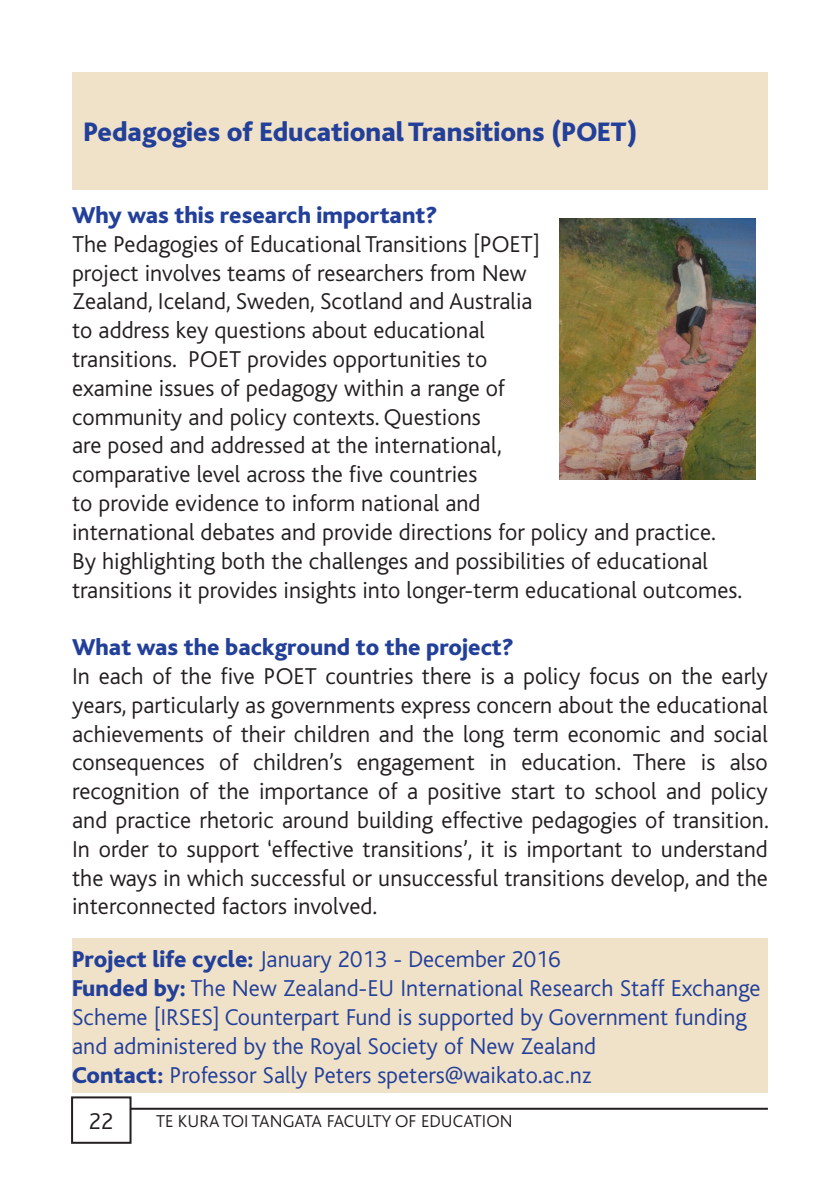
<style>
.page{position:relative;width:840px;height:1191px;background:#fff}
.page>*{position:absolute;margin:0;border:0;box-sizing:border-box;transform-origin:0 0}
.t1{font:800 28px "Bliss CE";color:#223f99}
.t2{font:300 24px/28.8px "Bliss CE";color:#231f20}
.t3{font:300 24px/28.8px "Bliss CE";color:#223f99}
.t4{font:800 24px "Bliss CE";color:#223f99}
.t5{font:300 18px "Bliss CE";color:#231f20}
.s1{font-weight:800}
</style>
<div class="page">
<div style="left:71px;top:1096px;width:60px;height:47px;border:2px solid #231f20"></div>
<div style="left:72px;top:72px;width:695px;height:117px;background:#f0e2c8"></div>
<div style="left:72px;top:938px;width:695px;height:155px;background:#f0e2c8"></div>
<img style="left:559px;top:218px;width:195px;height:261px">
<hr style="left:130px;top:1107px;width:637px;height:2px;background:#231f20">
<p class="t1" style="left:83px;top:117px;width:555px">Pedagogies of Educational Transitions (POET)</p>
<p class="t4" style="left:72px;top:202px;width:366px">Why was this research important?</p>
<p class="t2" style="left:72px;top:230px;width:671px">The Pedagogies of Educational Transitions [POET]<br>project involves teams of researchers from New<br>Zealand, Iceland, Sweden, Scotland and Australia<br>to address key questions about educational<br>transitions. POET provides opportunities to<br>examine issues of pedagogy within a range of<br>community and policy contexts. Questions<br>are posed and addressed at the international,<br>comparative level across the five countries<br>to provide evidence to inform national and<br>international debates and provide directions for policy and practice.<br>By highlighting both the challenges and possibilities of educational transitions it provides insights into longer-term educational outcomes.</p>
<p class="t4" style="left:72px;top:634px;width:442px">What was the background to the project?</p>
<p class="t2" style="left:72px;top:662px;width:697px;text-align:justify">In each of the five POET countries there is a policy focus on the early years, particularly as governments express concern about the educational achievements of their children and the long term economic and social consequences of children’s engagement in education. There is also recognition of the importance of a positive start to school and policy and practice rhetoric around building effective pedagogies of transition.<br>In order to support ‘effective transitions’, it is important to understand the ways in which successful or unsuccessful transitions develop, and the interconnected factors involved.</p>
<p class="t3" style="left:72px;top:945px;width:490px"><span class="s1">Project life cycle:</span> January 2013 - December 2016</p>
<p class="t3" style="left:72px;top:974px;width:689px"><span class="s1">Funded by:</span> The New Zealand-EU International Research Staff Exchange<br>Scheme [IRSES] Counterpart Fund is supported by Government funding and administered by the Royal Society of New Zealand</p>
<p class="t3" style="left:72px;top:1060px;width:520px"><span class="s1">Contact:</span> Professor Sally Peters speters@waikato.ac.nz</p>
<p class="t2" style="left:89px;top:1107px;width:26px">22</p>
<p class="t5" style="left:156px;top:1111px;width:358px">TE KURA TOI TANGATA FACULTY OF EDUCATION</p>
</div>
